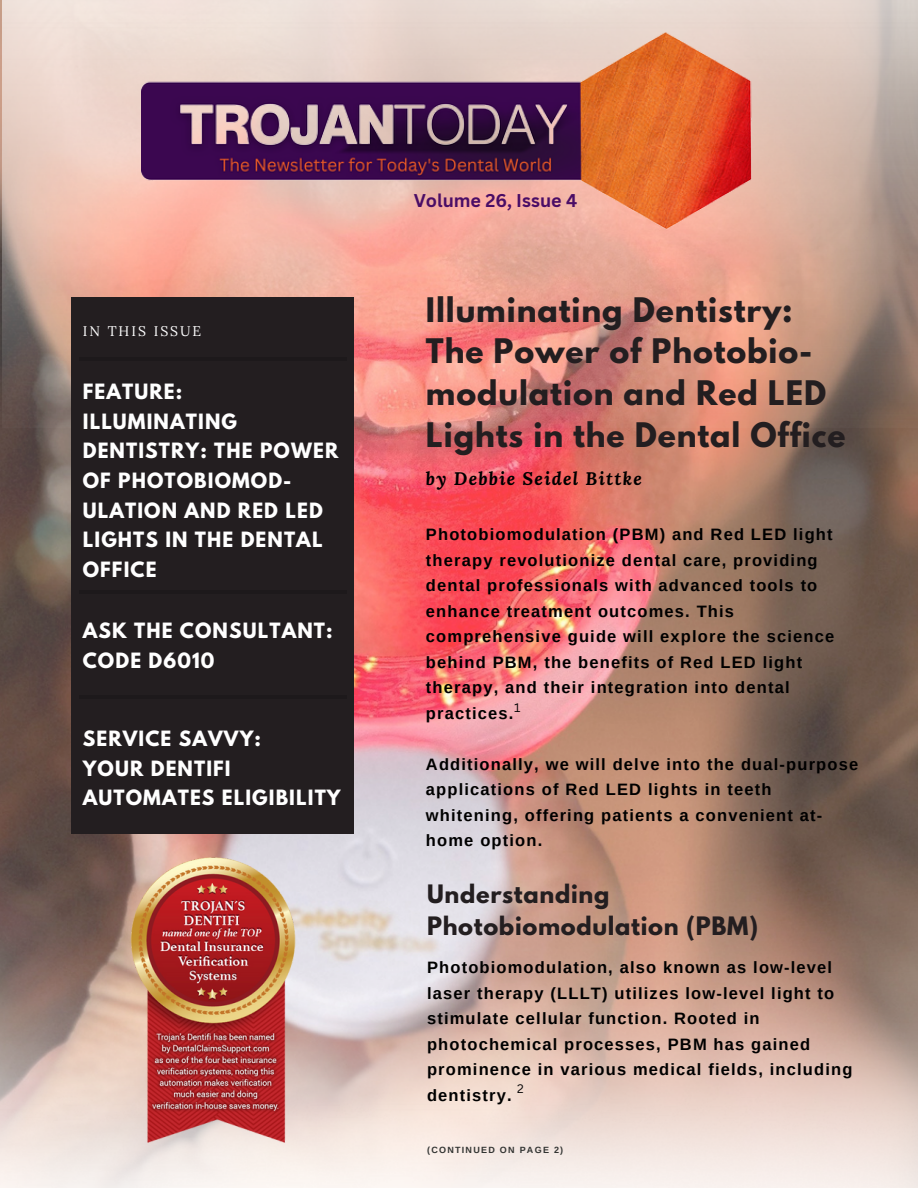
<style>
.page{position:relative;width:918px;height:1188px;background:#fff}
.page>*{position:absolute;margin:0;border:0;box-sizing:border-box;transform-origin:0 0}
.t1{font:700 30px/41.7px "League Spartan";letter-spacing:.03em;color:#231e20}
.t2{font:700 22.5px/31.5px "League Spartan";letter-spacing:.03em;color:#231e20}
.t3{font:700 18.6px/29.7px "League Spartan";letter-spacing:.06em;color:#fff}
.t4{font:italic 700 18px "Lora";letter-spacing:.07em;color:#000}
.t5{font:700 18px "Canva Sans";color:#4a0d66}
.t6{font:700 16.5px/25.5px "Arimo";letter-spacing:.07em;color:#000}
.t7{font:13.95px "Lora";letter-spacing:.14em;color:#fff}
.t8{font:12px "Canva Sans";color:#000}
.t9{font:700 9px "Arimo";letter-spacing:.14em;color:#323432}
</style>
<div class="page">
<img style="left:0;top:0;width:918px;height:782px">
<img style="left:3px;top:0;width:915px;height:427px">
<div style="left:72px;top:297px;width:282px;height:536px;background:#231e20"></div>
<hr style="left:79px;top:357px;width:267px;height:4px;background:#1d191b">
<img style="left:0;top:782px;width:918px;height:406px">
<hr style="left:79px;top:591px;width:267px;height:3px;background:#000">
<hr style="left:79px;top:696px;width:267px;height:3px;background:#000">
<img style="left:142px;top:26px;width:637px;height:212px">
<img style="left:110px;top:851px;width:205px;height:304px">
<p class="t7" style="left:83px;top:322px;width:120px">IN THIS ISSUE</p>
<p class="t3" style="left:83px;top:379px;width:257px">FEATURE:<br>ILLUMINATING<br>DENTISTRY: THE POWER<br>OF PHOTOBIOMOD-<br>ULATION AND RED LED<br>LIGHTS IN THE DENTAL<br>OFFICE</p>
<p class="t3" style="left:83px;top:618px;width:251px">ASK THE CONSULTANT:<br>CODE D6010</p>
<h4 class="t3" style="left:83px;top:726px;width:259px">SERVICE SAVVY:<br>YOUR DENTIFI<br>AUTOMATES ELIGIBILITY</h4>
<h6 class="t5" style="left:414px;top:188px;width:165px">Volume 26, Issue 4</h6>
<h4 class="t1" style="left:426px;top:293px;width:421px">Illuminating Dentistry:<br>The Power of Photobio&shy;modulation and Red LED<br>Lights in the Dental Office</h4>
<h6 class="t4" style="left:426px;top:466px;width:218px">by Debbie Seidel Bittke</h6>
<h3 class="t6" style="left:426px;top:522px;width:410px">Photobiomodulation (PBM) and Red LED light therapy revolutionize dental care, providing dental professionals with advanced tools to enhance treatment outcomes. This comprehensive guide will explore the science behind PBM, the benefits of Red LED light therapy, and their integration into dental practices.</h3>
<h3 class="t6" style="left:426px;top:751px;width:434px">Additionally, we will delve into the dual-purpose applications of Red LED lights in teeth whitening, offering patients a convenient at&shy;home option.</h3>
<h2 class="t8" style="left:514px;top:699px;width:8px">1</h2>
<p class="t2" style="left:427px;top:881px;width:333px">Understanding<br>Photobiomodulation (PBM)</p>
<p class="t6" style="left:427px;top:955px;width:427px">Photobiomodulation, also known as low-level laser therapy (LLLT) utilizes low-level light to stimulate cellular function. Rooted in photochemical processes, PBM has gained prominence in various medical fields, including dentistry.</p>
<h6 class="t8" style="left:517px;top:1081px;width:8px">2</h6>
<p class="t9" style="left:427px;top:1145px;width:138px">(CONTINUED ON PAGE 2)</p>
</div>
